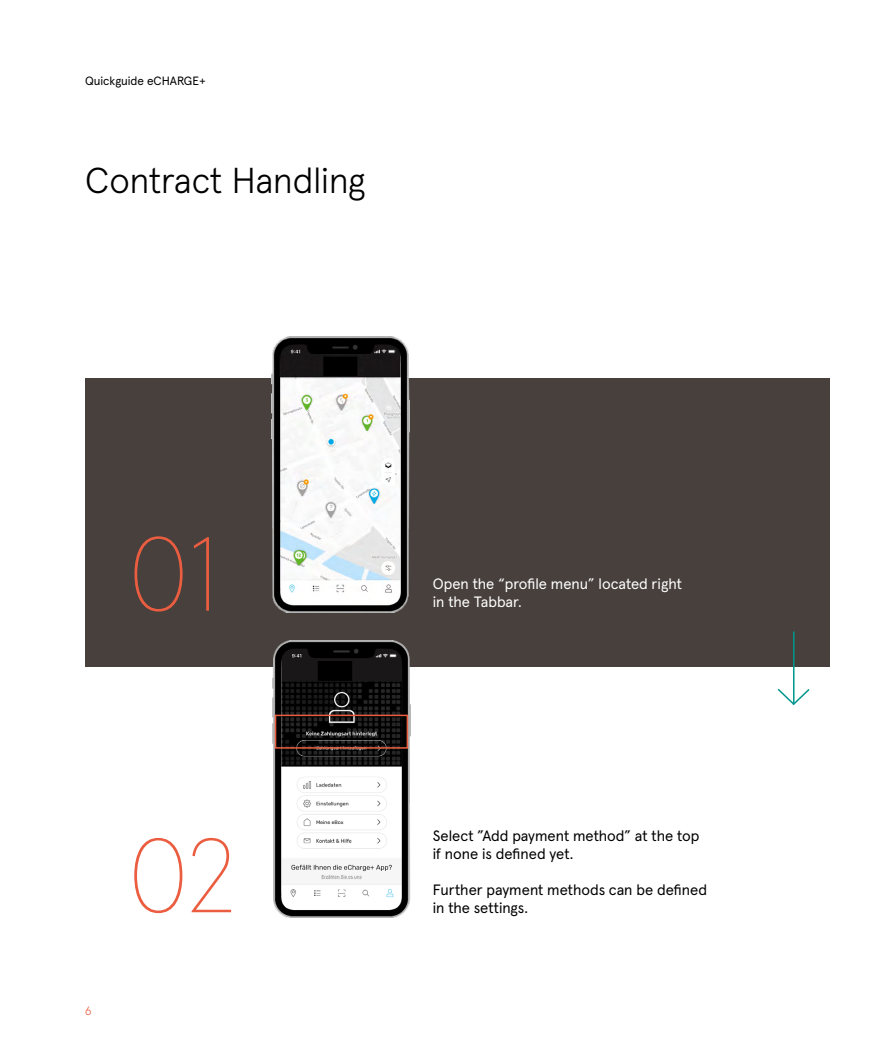
<style>
.page{position:relative;width:893px;height:1063px;background:#fff}
.page>*{position:absolute;margin:0;border:0;box-sizing:border-box;transform-origin:0 0}
.t1{font:100 105px "Apercu Pro";color:#eb5d40}
.t2{font:300 36px "Apercu Pro";color:#000}
.t3{font:15px/18px "Apercu Pro";color:#000}
.t4{font:15px/18px "Apercu Pro";color:#fff}
.t5{font:12px "Apercu Pro";color:#000}
.t6{font:300 12px "Apercu Pro";color:#eb5d40}
</style>
<div class="page">
<div style="left:85px;top:379px;width:744px;height:289px;background:#47403d"></div>
<hr style="left:793px;top:631px;width:1px;height:73px;background:#00968d">
<svg style="left:777px;top:687px;width:33px;height:18px"></svg>
<img style="left:271px;top:337px;width:138px;height:276px">
<img style="left:273px;top:641px;width:138px;height:276px">
<div style="left:275px;top:715px;width:133px;height:34px;border:2px solid #eb5d40"></div>
<p class="t5" style="left:85px;top:72px;width:122px">Quickguide eCHARGE+</p>
<h2 class="t2" style="left:85px;top:153px;width:282px">Contract Handling</h2>
<h1 class="t1" style="left:129px;top:495px;width:91px">01</h1>
<p class="t6" style="left:85px;top:1001px;width:8px">6</p>
<h1 class="t1" style="left:128px;top:797px;width:109px">02</h1>
<p class="t4" style="left:433px;top:574px;width:251px">Open the “profile menu” located right in the Tabbar.</p>
<p class="t3" style="left:433px;top:826px;width:268px">Select ”Add payment method” at the top if none is defined yet.</p>
<p class="t3" style="left:433px;top:880px;width:276px">Further payment methods can be defined in the settings.</p>
</div>
